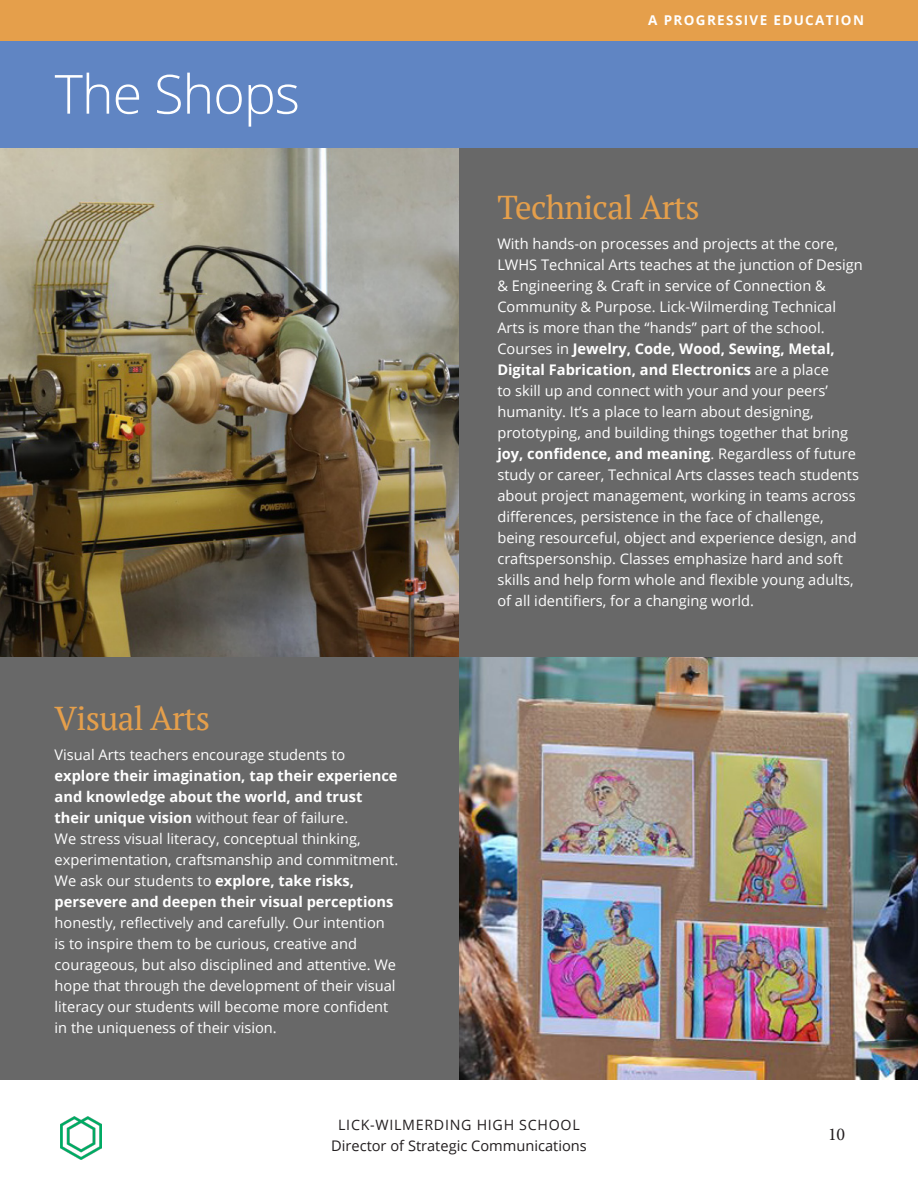
<style>
.page{position:relative;width:918px;height:1188px;background:#fff}
.page>*{position:absolute;margin:0;border:0;box-sizing:border-box;transform-origin:0 0}
.h1_-_blue{font:300 54px "Open Sans";letter-spacing:-.02em;color:#fff}
.t1{font:33px "PT Serif";letter-spacing:-.02em;color:#e59f4b}
.t2{font:18px "Minion Pro";color:#231f20}
.Body_-_White{font:14.7px/21px "Open Sans";color:#fff}
.t3{font:14.7px "Open Sans";color:#231f20}
.t4{font:14.25px "Open Sans";letter-spacing:.05em;color:#231f20}
.Page_Header{font:700 13.5px "Open Sans";letter-spacing:.1em;color:#fff}
.s1{font-weight:700}
</style>
<div class="page">
<img style="left:61px;top:1117px;width:40px;height:43px">
<div style="left:0;top:40px;width:918px;height:108px;background:#6085c3"></div>
<div style="left:459px;top:148px;width:459px;height:509px;background:#686868"></div>
<div style="left:0;top:657px;width:459px;height:423px;background:#686868"></div>
<div style="left:0;top:0;width:918px;height:40px;background:#e59f4b"></div>
<img style="left:0;top:148px;width:459px;height:509px">
<img style="left:459px;top:657px;width:459px;height:423px">
<p class="h1_-_blue" style="left:55px;top:57px;width:247px">The Shops</p>
<p class="t1" style="left:55px;top:697px;width:157px">Visual Arts</p>
<p class="Body_-_White" style="left:55px;top:743px;width:345px">Visual Arts teachers encourage students to <span class="s1">explore their imagination, tap their experience and knowledge about the world, and trust their unique vision</span> without fear of failure.<br>We stress visual literacy, conceptual thinking, experimentation, craftsmanship and commitment.<br>We ask our students to <span class="s1">explore, take risks, persevere and deepen their visual perceptions </span>honestly, reflectively and carefully. Our intention is to inspire them to be curious, creative and courageous, but also disciplined and attentive. We hope that through the development of their visual literacy our students will become more confident in the uniqueness of their vision.</p>
<p class="Page_Header" style="left:648px;top:11px;width:217px">A PROGRESSIVE EDUCATION</p>
<p class="t1" style="left:497px;top:186px;width:204px">Technical Arts</p>
<p class="Body_-_White" style="left:497px;top:233px;width:367px">With hands-on processes and projects at the core, LWHS Technical Arts teaches at the junction of Design &amp; Engineering &amp; Craft in service of Connection &amp; Community &amp; Purpose. Lick-Wilmerding Technical Arts is more than the “hands” part of the school.<br>Courses in <span class="s1">Jewelry, Code, Wood, Sewing, Metal, Digital Fabrication, and Electronics</span> are a place<br>to skill up and connect with your and your peers’ humanity. It’s a place to learn about designing, prototyping, and building things together that bring <span class="s1">joy, confidence, and meaning</span>. Regardless of future study or career, Technical Arts classes teach students about project management, working in teams across differences, persistence in the face of challenge, being resourceful, object and experience design, and craftspersonship. Classes emphasize hard and soft skills and help form whole and flexible young adults, of all identifiers, for a changing world.</p>
<p class="t4" style="left:338px;top:1115px;width:243px">LICK-WILMERDING HIGH SCHOOL</p>
<p class="t3" style="left:331px;top:1135px;width:257px">Director of Strategic Communications</p>
<p class="t2" style="left:828px;top:1122px;width:19px">10</p>
</div>
